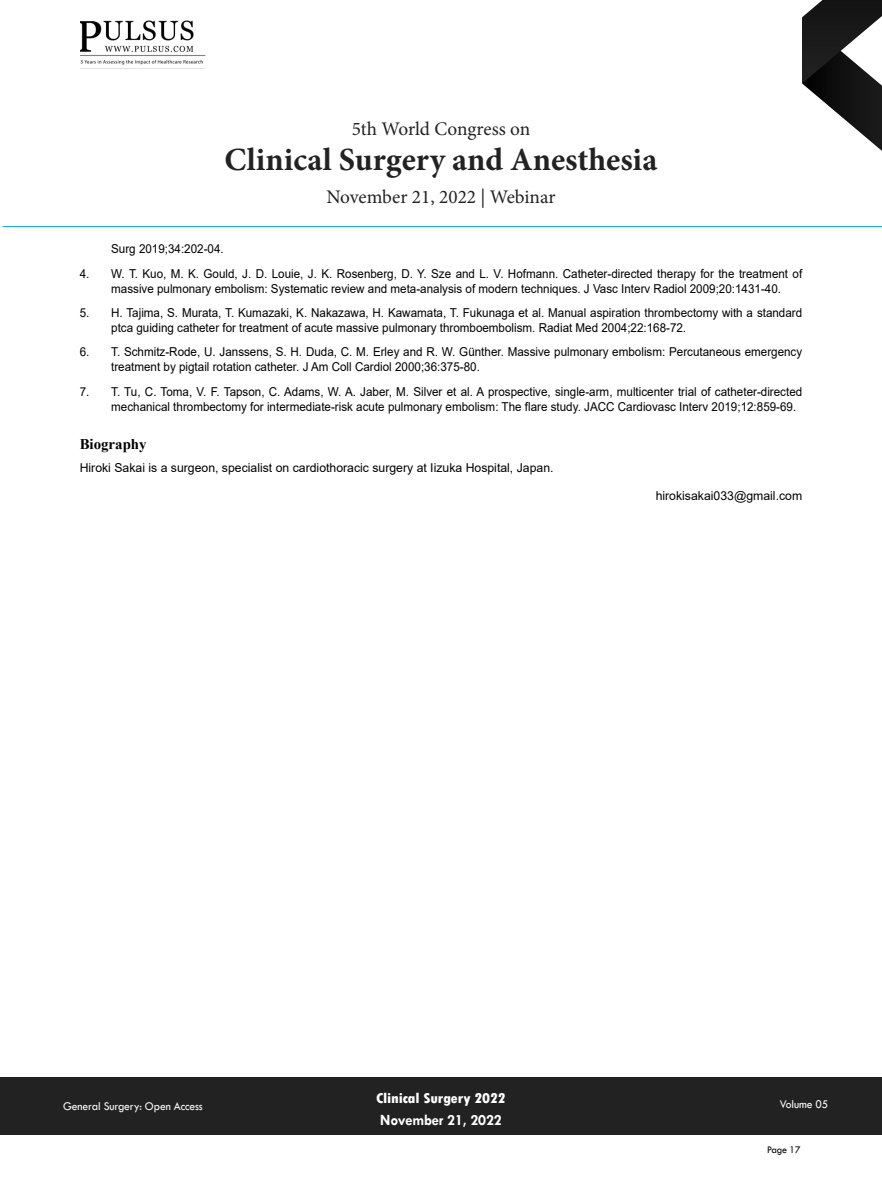
<style>
.page{position:relative;width:882px;height:1197px;background:#fff}
.page>*{position:absolute;margin:0;border:0;box-sizing:border-box;transform-origin:0 0}
.t1{font:700 32.38px "Minion Pro";color:#222223}
.t2{font:19.25px "Minion Pro";letter-spacing:-.005em;color:#222223}
.t3{font:700 15.75px "Tw Cen";letter-spacing:-.01em;color:#fff;scale:.95 1}
.t4{font:800 condensed 14.88px "Tw Cen";letter-spacing:-.01em;color:#fff;scale:1.1 1}
.t5{font:700 14.88px "Times New Roman";color:#000}
.t6{font:12.25px/14.7px "Arial";color:#000;scale:.95 1}
.t7{font:12.25px "Arial";color:#000}
.t8{font:12.25px "Tw Cen";letter-spacing:-.01em;color:#fff;scale:.95 1}
.t9{font:10.5px "Tw Cen";letter-spacing:-.02em;color:#000;scale:.95 1}
</style>
<div class="page">
<svg style="left:802px;top:0;width:80px;height:151px"></svg>
<div style="left:0;top:1077px;width:882px;height:58px;background:#222223"></div>
<hr style="left:3px;top:226px;width:879px;height:1px;background:#0eaddd">
<img style="left:81px;top:20px;width:125px;height:49px">
<h2 class="t2" style="left:352px;top:115px;width:180px">5th World Congress on</h2>
<h1 class="t1" style="left:225px;top:137px;width:434px">Clinical Surgery and Anesthesia</h1>
<h2 class="t2" style="left:326px;top:184px;width:231px">November 21, 2022 | Webinar</h2>
<p class="t6" style="left:111px;top:242px;width:120px">Surg 2019;34:202-04.</p>
<p class="t6" style="left:111px;top:266px;width:729px;text-indent:-32px">4. W. T. Kuo, M. K. Gould, J. D. Louie, J. K. Rosenberg, D. Y. Sze and L. V. Hofmann. Catheter-directed therapy for the treatment of massive pulmonary embolism: Systematic review and meta-analysis of modern techniques. J Vasc Interv Radiol 2009;20:1431-40.</p>
<p class="t6" style="left:111px;top:305px;width:729px;text-indent:-32px">5. H. Tajima, S. Murata, T. Kumazaki, K. Nakazawa, H. Kawamata, T. Fukunaga et al. Manual aspiration thrombectomy with a standard ptca guiding catheter for treatment of acute massive pulmonary thromboembolism. Radiat Med 2004;22:168-72.</p>
<p class="t6" style="left:111px;top:345px;width:729px;text-indent:-32px">6. T. Schmitz-Rode, U. Janssens, S. H. Duda, C. M. Erley and R. W. Günther. Massive pulmonary embolism: Percutaneous emergency treatment by pigtail rotation catheter. J Am Coll Cardiol 2000;36:375-80.</p>
<p class="t6" style="left:111px;top:384px;width:729px;text-indent:-32px">7. T. Tu, C. Toma, V. F. Tapson, C. Adams, W. A. Jaber, M. Silver et al. A prospective, single-arm, multicenter trial of catheter-directed mechanical thrombectomy for intermediate-risk acute pulmonary embolism: The flare study. JACC Cardiovasc Interv 2019;12:859-69.</p>
<p class="t5" style="left:80px;top:433px;width:68px">Biography</p>
<p class="t7" style="left:80px;top:459px;width:475px">Hiroki Sakai is a surgeon, specialist on cardiothoracic surgery at Iizuka Hospital, Japan.</p>
<p class="t7" style="left:656px;top:487px;width:148px">hirokisakai033@gmail.com</p>
<p class="t8" style="left:63px;top:1099px;width:149px">General Surgery: Open Access</p>
<p class="t4" style="left:376px;top:1089px;width:120px">Clinical Surgery 2022</p>
<p class="t3" style="left:380px;top:1111px;width:129px">November 21, 2022</p>
<p class="t8" style="left:780px;top:1097px;width:53px">Volume 05</p>
<p class="t9" style="left:767px;top:1143px;width:37px">Page 17</p>
</div>
